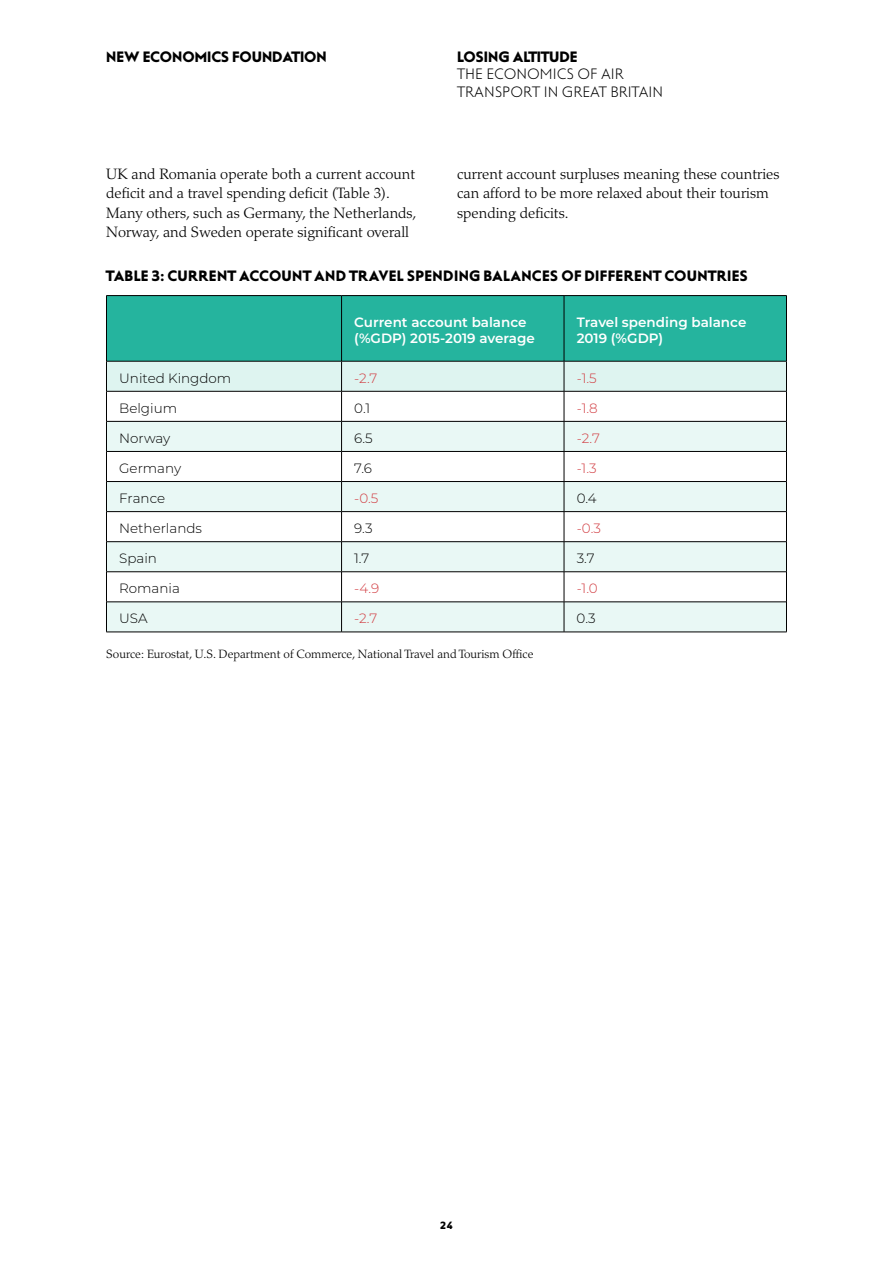
<style>
.page{position:relative;width:893px;height:1263px;background:#fff}
.page>*{position:absolute;margin:0;border:0;box-sizing:border-box;transform-origin:0 0}
.BODY{font:300 15px/19.5px "Palatino LT Std";color:#000}
.FIGURE_HEAD{font:15px "Steagal Bo";letter-spacing:.015em;color:#000}
.t1{font:15px/17.2px "Steagal Li";color:#000}
.TABLE_BODY{font:300 13.5px "Montserrat";color:#000}
.TABLE-TOP_ROW{font:600 13.5px/16.5px "Montserrat";color:#fff}
.TABLE_BODY-2{font:300 13.5px "Montserrat";color:#d13b40}
.SOURCE{font:300 12px "Palatino LT Std";color:#000}
.t2{font:10.5px "Steagal Bo";color:#000}
</style>
<div class="page">
<svg style="left:107px;top:296px;width:679px;height:95px;background:#5dc6b6"></svg>
<svg style="left:107px;top:392px;width:679px;height:29px"></svg>
<svg style="left:107px;top:422px;width:679px;height:210px;fill:#e9f8f5"></svg>
<hr style="left:341px;top:296px;width:1px;height:65px;background:#000">
<hr style="left:564px;top:296px;width:1px;height:65px;background:#000">
<hr style="left:341px;top:391px;width:1px;height:30px;background:#000">
<hr style="left:564px;top:391px;width:1px;height:30px;background:#000">
<hr style="left:341px;top:572px;width:1px;height:30px;background:#000">
<hr style="left:564px;top:572px;width:1px;height:30px;background:#000">
<hr style="left:106px;top:391px;width:1px;height:30px;background:#000">
<hr style="left:106px;top:572px;width:1px;height:30px;background:#000">
<hr style="left:786px;top:391px;width:1px;height:30px;background:#000">
<hr style="left:786px;top:451px;width:1px;height:30px;background:#000">
<hr style="left:786px;top:512px;width:1px;height:30px;background:#000">
<hr style="left:786px;top:572px;width:1px;height:30px;background:#000">
<hr style="left:106px;top:295px;width:236px;height:1px;background:#000">
<hr style="left:106px;top:296px;width:1px;height:65px;background:#000">
<hr style="left:342px;top:295px;width:222px;height:1px;background:#000">
<hr style="left:564px;top:295px;width:223px;height:1px;background:#000">
<hr style="left:786px;top:296px;width:1px;height:65px;background:#000">
<hr style="left:106px;top:361px;width:1px;height:30px;background:#000">
<hr style="left:106px;top:361px;width:236px;height:1px;background:#000">
<hr style="left:342px;top:361px;width:222px;height:1px;background:#000">
<hr style="left:564px;top:361px;width:223px;height:1px;background:#000">
<hr style="left:341px;top:361px;width:1px;height:30px;background:#000">
<hr style="left:564px;top:361px;width:1px;height:30px;background:#000">
<hr style="left:786px;top:361px;width:1px;height:30px;background:#000">
<hr style="left:106px;top:391px;width:236px;height:1px;background:#000">
<hr style="left:342px;top:391px;width:222px;height:1px;background:#000">
<hr style="left:564px;top:391px;width:222px;height:1px;background:#000">
<hr style="left:106px;top:421px;width:236px;height:1px;background:#000">
<hr style="left:342px;top:421px;width:222px;height:1px;background:#000">
<hr style="left:564px;top:421px;width:222px;height:1px;background:#000">
<hr style="left:786px;top:421px;width:1px;height:30px;background:#000">
<hr style="left:106px;top:451px;width:236px;height:1px;background:#000">
<hr style="left:342px;top:451px;width:222px;height:1px;background:#000">
<hr style="left:564px;top:451px;width:222px;height:1px;background:#000">
<svg style="left:106px;top:422px;width:1px;height:119px"></svg>
<hr style="left:106px;top:481px;width:236px;height:1px;background:#000">
<hr style="left:342px;top:481px;width:222px;height:1px;background:#000">
<hr style="left:564px;top:481px;width:222px;height:1px;background:#000">
<svg style="left:341px;top:422px;width:1px;height:119px"></svg>
<svg style="left:564px;top:422px;width:1px;height:119px"></svg>
<hr style="left:786px;top:481px;width:1px;height:31px;background:#000">
<hr style="left:106px;top:511px;width:236px;height:1px;background:#000">
<hr style="left:342px;top:511px;width:222px;height:1px;background:#000">
<hr style="left:564px;top:511px;width:222px;height:1px;background:#000">
<hr style="left:106px;top:542px;width:1px;height:30px;background:#000">
<hr style="left:106px;top:541px;width:236px;height:1px;background:#000">
<hr style="left:342px;top:541px;width:222px;height:1px;background:#000">
<hr style="left:564px;top:541px;width:222px;height:1px;background:#000">
<hr style="left:341px;top:542px;width:1px;height:30px;background:#000">
<hr style="left:564px;top:542px;width:1px;height:30px;background:#000">
<hr style="left:786px;top:542px;width:1px;height:30px;background:#000">
<hr style="left:106px;top:571px;width:236px;height:1px;background:#000">
<hr style="left:342px;top:571px;width:222px;height:1px;background:#000">
<hr style="left:564px;top:571px;width:222px;height:1px;background:#000">
<hr style="left:106px;top:602px;width:1px;height:30px;background:#000">
<hr style="left:106px;top:602px;width:236px;height:1px;background:#000">
<hr style="left:342px;top:602px;width:222px;height:1px;background:#000">
<hr style="left:564px;top:602px;width:222px;height:1px;background:#000">
<hr style="left:341px;top:602px;width:1px;height:30px;background:#000">
<hr style="left:564px;top:602px;width:1px;height:30px;background:#000">
<hr style="left:786px;top:602px;width:1px;height:30px;background:#000">
<hr style="left:106px;top:632px;width:236px;height:1px;background:#000">
<hr style="left:342px;top:632px;width:222px;height:1px;background:#000">
<hr style="left:564px;top:632px;width:223px;height:1px;background:#000">
<p class="FIGURE_HEAD" style="left:106px;top:48px;width:222px">NEW ECONOMICS FOUNDATION</p>
<p class="FIGURE_HEAD" style="left:457px;top:48px;width:122px">LOSING ALTITUDE</p>
<p class="t1" style="left:457px;top:66px;width:207px">THE ECONOMICS OF AIR<br>TRANSPORT IN GREAT BRITAIN</p>
<p class="BODY" style="left:106px;top:164px;width:312px">UK and Romania operate both a current account deficit and a travel spending deficit (Table 3).<br>Many others, such as Germany, the Netherlands, Norway, and Sweden operate significant overall</p>
<p class="BODY" style="left:457px;top:164px;width:324px">current account surpluses meaning these countries can afford to be more relaxed about their tourism spending deficits.</p>
<h2 class="FIGURE_HEAD" style="left:106px;top:267px;width:643px">TABLE 3: CURRENT ACCOUNT AND TRAVEL SPENDING BALANCES OF DIFFERENT COUNTRIES</h2>
<h3 class="TABLE-TOP_ROW" style="left:354px;top:313px;width:182px">Current account balance (%GDP) 2015-2019 average</h3>
<h3 class="TABLE-TOP_ROW" style="left:577px;top:313px;width:171px">Travel spending balance<br>2019 (%GDP)</h3>
<p class="TABLE_BODY" style="left:119px;top:369px;width:114px">United Kingdom</p>
<p class="TABLE_BODY-2" style="left:354px;top:369px;width:25px">-2.7</p>
<p class="TABLE_BODY-2" style="left:577px;top:369px;width:21px">-1.5</p>
<p class="TABLE_BODY" style="left:119px;top:399px;width:59px">Belgium</p>
<p class="TABLE_BODY" style="left:354px;top:399px;width:18px">0.1</p>
<p class="TABLE_BODY-2" style="left:577px;top:399px;width:23px">-1.8</p>
<p class="TABLE_BODY" style="left:119px;top:429px;width:53px">Norway</p>
<p class="TABLE_BODY" style="left:354px;top:429px;width:20px">6.5</p>
<p class="TABLE_BODY-2" style="left:577px;top:429px;width:25px">-2.7</p>
<p class="TABLE_BODY" style="left:119px;top:459px;width:64px">Germany</p>
<p class="TABLE_BODY" style="left:354px;top:459px;width:19px">7.6</p>
<p class="TABLE_BODY-2" style="left:577px;top:459px;width:22px">-1.3</p>
<p class="TABLE_BODY" style="left:119px;top:489px;width:47px">France</p>
<p class="TABLE_BODY-2" style="left:354px;top:489px;width:26px">-0.5</p>
<p class="TABLE_BODY" style="left:577px;top:489px;width:22px">0.4</p>
<p class="TABLE_BODY" style="left:119px;top:519px;width:84px">Netherlands</p>
<p class="TABLE_BODY" style="left:354px;top:519px;width:20px">9.3</p>
<p class="TABLE_BODY-2" style="left:577px;top:519px;width:26px">-0.3</p>
<p class="TABLE_BODY" style="left:119px;top:549px;width:39px">Spain</p>
<p class="TABLE_BODY" style="left:354px;top:549px;width:17px">1.7</p>
<p class="TABLE_BODY" style="left:577px;top:549px;width:19px">3.7</p>
<p class="TABLE_BODY" style="left:119px;top:579px;width:62px">Romania</p>
<p class="TABLE_BODY-2" style="left:354px;top:579px;width:27px">-4.9</p>
<p class="TABLE_BODY-2" style="left:577px;top:579px;width:23px">-1.0</p>
<p class="TABLE_BODY" style="left:119px;top:609px;width:30px">USA</p>
<p class="TABLE_BODY-2" style="left:354px;top:609px;width:25px">-2.7</p>
<p class="TABLE_BODY" style="left:577px;top:609px;width:21px">0.3</p>
<p class="SOURCE" style="left:106px;top:647px;width:429px">Source: Eurostat, U.S. Department of Commerce, National Travel and Tourism Office</p>
<p class="t2" style="left:440px;top:1219px;width:14px">24</p>
</div>
